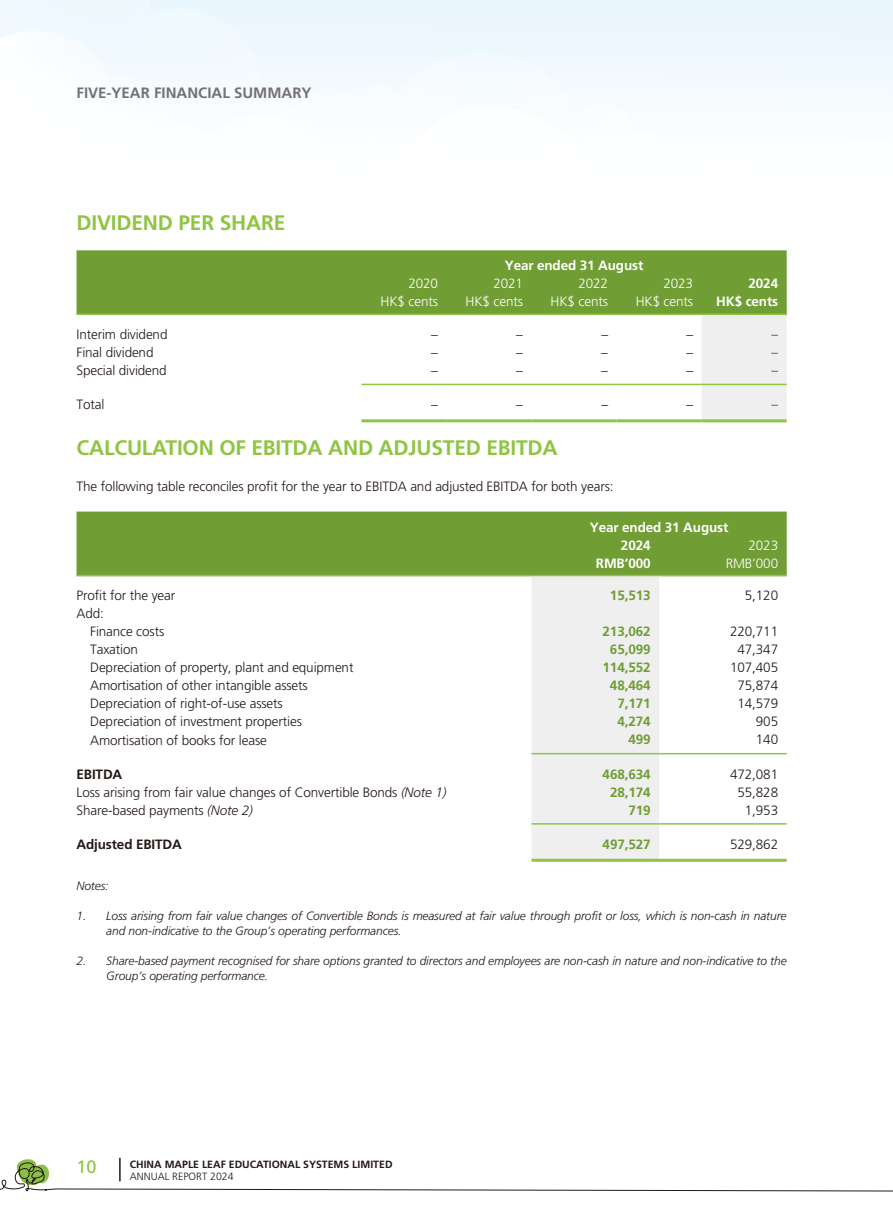
<style>
.page{position:relative;width:893px;height:1212px;background:#fff}
.page>*{position:absolute;margin:0;border:0;box-sizing:border-box;transform-origin:0 0}
.t1{font:700 21px "Frutiger LT Std";letter-spacing:-.01em;color:#8fc543}
.t2{font:18px "Frutiger LT Std";color:#8fc543}
.t3{font:700 15px "Frutiger LT Std";color:#727272}
.t4{font:300 13.5px/18px "Frutiger LT Std";letter-spacing:-.01em;color:#231916}
.t5{font:700 13.5px "Frutiger LT Std";letter-spacing:-.01em;color:#709d34}
.t6{font:300 13.5px "Frutiger LT Std";letter-spacing:-.01em;color:#fff}
.t7{font:700 13.5px/18px "Frutiger LT Std";letter-spacing:-.01em;color:#fff}
.t8{font:700 13.5px "Frutiger LT Std";letter-spacing:-.01em;color:#231916}
.t9{font:italic 300 12px/15px "Frutiger LT Std";letter-spacing:-.01em;color:#231916}
.t10{font:700 10.5px "Frutiger LT Std";color:#231916}
.t11{font:300 10.5px "Frutiger LT Std";color:#231916}
.s1{font-style:italic}
</style>
<div class="page">
<svg style="left:0;top:1157px;width:893px;height:35px"></svg>
<hr style="left:119px;top:1158px;width:2px;height:23px;background:#231916">
<div style="left:77px;top:250px;width:710px;height:63px;background:#709d34"></div>
<div style="left:702px;top:315px;width:85px;height:104px;background:#efeff0"></div>
<hr style="left:77px;top:313px;width:284px;height:2px;background:#8fc543">
<hr style="left:361px;top:313px;width:85px;height:2px;background:#8fc543">
<hr style="left:446px;top:313px;width:85px;height:2px;background:#8fc543">
<hr style="left:531px;top:313px;width:86px;height:2px;background:#8fc543">
<hr style="left:617px;top:313px;width:85px;height:2px;background:#8fc543">
<hr style="left:702px;top:313px;width:85px;height:2px;background:#8fc543">
<hr style="left:361px;top:384px;width:85px;height:1px;background:#8fc543">
<hr style="left:446px;top:384px;width:85px;height:1px;background:#8fc543">
<hr style="left:531px;top:384px;width:86px;height:1px;background:#8fc543">
<hr style="left:617px;top:384px;width:85px;height:1px;background:#8fc543">
<hr style="left:702px;top:384px;width:85px;height:1px;background:#8fc543">
<hr style="left:361px;top:419px;width:85px;height:3px;background:#8fc543">
<hr style="left:446px;top:419px;width:85px;height:3px;background:#8fc543">
<hr style="left:531px;top:419px;width:86px;height:3px;background:#8fc543">
<hr style="left:617px;top:419px;width:85px;height:3px;background:#8fc543">
<hr style="left:702px;top:419px;width:85px;height:3px;background:#8fc543">
<div style="left:77px;top:511px;width:710px;height:64px;background:#709d34"></div>
<div style="left:531px;top:576px;width:128px;height:283px;background:#efeff0"></div>
<hr style="left:77px;top:575px;width:454px;height:1px;background:#8fc543">
<hr style="left:531px;top:575px;width:128px;height:1px;background:#8fc543">
<hr style="left:659px;top:575px;width:128px;height:1px;background:#8fc543">
<hr style="left:531px;top:753px;width:128px;height:1px;background:#8fc543">
<hr style="left:659px;top:753px;width:128px;height:1px;background:#8fc543">
<hr style="left:531px;top:823px;width:128px;height:1px;background:#8fc543">
<hr style="left:659px;top:823px;width:128px;height:1px;background:#8fc543">
<hr style="left:531px;top:859px;width:128px;height:3px;background:#8fc543">
<hr style="left:659px;top:859px;width:128px;height:3px;background:#8fc543">
<p class="t3" style="left:77px;top:83px;width:237px">FIVE-YEAR FINANCIAL SUMMARY</p>
<h1 class="t1" style="left:77px;top:210px;width:210px">DIVIDEND PER SHARE</h1>
<p class="t7" style="left:505px;top:257px;width:140px">Year ended 31 August</p>
<p class="t6" style="left:408px;top:276px;width:31px">2020</p>
<p class="t6" style="left:493px;top:276px;width:31px">2021</p>
<p class="t6" style="left:578px;top:276px;width:31px">2022</p>
<p class="t6" style="left:663px;top:276px;width:31px">2023</p>
<p class="t7" style="left:748px;top:275px;width:31px">2024</p>
<p class="t6" style="left:381px;top:294px;width:59px">HK$ cents</p>
<p class="t6" style="left:466px;top:294px;width:59px">HK$ cents</p>
<p class="t6" style="left:551px;top:294px;width:59px">HK$ cents</p>
<p class="t6" style="left:636px;top:294px;width:59px">HK$ cents</p>
<p class="t7" style="left:716px;top:293px;width:63px">HK$ cents</p>
<p class="t4" style="left:77px;top:326px;width:92px">Interim dividend</p>
<p class="t4" style="left:431px;top:326px;width:8px">–</p>
<p class="t4" style="left:516px;top:326px;width:8px">–</p>
<p class="t4" style="left:601px;top:326px;width:8px">–</p>
<p class="t4" style="left:686px;top:326px;width:8px">–</p>
<p class="t5" style="left:771px;top:327px;width:8px">–</p>
<p class="t4" style="left:77px;top:344px;width:79px">Final dividend</p>
<p class="t4" style="left:431px;top:344px;width:8px">–</p>
<p class="t4" style="left:516px;top:344px;width:8px">–</p>
<p class="t4" style="left:601px;top:344px;width:8px">–</p>
<p class="t4" style="left:686px;top:344px;width:8px">–</p>
<p class="t5" style="left:771px;top:345px;width:8px">–</p>
<p class="t4" style="left:77px;top:362px;width:92px">Special dividend</p>
<p class="t4" style="left:431px;top:362px;width:8px">–</p>
<p class="t4" style="left:516px;top:362px;width:8px">–</p>
<p class="t4" style="left:601px;top:362px;width:8px">–</p>
<p class="t4" style="left:686px;top:362px;width:8px">–</p>
<p class="t5" style="left:771px;top:363px;width:8px">–</p>
<p class="t4" style="left:77px;top:396px;width:29px">Total</p>
<p class="t4" style="left:431px;top:396px;width:8px">–</p>
<p class="t4" style="left:516px;top:396px;width:8px">–</p>
<p class="t4" style="left:601px;top:396px;width:8px">–</p>
<p class="t4" style="left:686px;top:396px;width:8px">–</p>
<p class="t5" style="left:771px;top:397px;width:8px">–</p>
<h1 class="t1" style="left:77px;top:436px;width:483px">CALCULATION OF EBITDA AND ADJUSTED EBITDA</h1>
<p class="t4" style="left:77px;top:478px;width:539px">The following table reconciles profit for the year to EBITDA and adjusted EBITDA for both years:</p>
<p class="t7" style="left:621px;top:518px;width:109px;text-indent:-31px">Year ended 31 August<br>2024</p>
<p class="t6" style="left:748px;top:537px;width:31px">2023</p>
<p class="t7" style="left:596px;top:554px;width:56px">RMB’000</p>
<p class="t6" style="left:726px;top:555px;width:54px">RMB’000</p>
<p class="t4" style="left:77px;top:587px;width:100px">Profit for the year</p>
<p class="t5" style="left:610px;top:588px;width:42px">15,513</p>
<p class="t4" style="left:745px;top:587px;width:35px">5,120</p>
<p class="t4" style="left:90px;top:605px;width:76px;text-indent:-14px">Add:<br>Finance costs</p>
<p class="t5" style="left:603px;top:624px;width:49px">213,062</p>
<p class="t4" style="left:730px;top:623px;width:49px">220,711</p>
<p class="t4" style="left:90px;top:641px;width:49px">Taxation</p>
<p class="t5" style="left:610px;top:642px;width:42px">65,099</p>
<p class="t4" style="left:738px;top:641px;width:42px">47,347</p>
<p class="t4" style="left:90px;top:659px;width:265px">Depreciation of property, plant and equipment</p>
<p class="t5" style="left:603px;top:660px;width:49px">114,552</p>
<p class="t4" style="left:730px;top:659px;width:49px">107,405</p>
<p class="t4" style="left:90px;top:677px;width:219px">Amortisation of other intangible assets</p>
<p class="t5" style="left:610px;top:678px;width:42px">48,464</p>
<p class="t4" style="left:738px;top:677px;width:42px">75,874</p>
<p class="t4" style="left:90px;top:695px;width:194px">Depreciation of right-of-use assets</p>
<p class="t5" style="left:617px;top:696px;width:35px">7,171</p>
<p class="t4" style="left:738px;top:695px;width:42px">14,579</p>
<p class="t4" style="left:90px;top:713px;width:213px">Depreciation of investment properties</p>
<p class="t5" style="left:617px;top:714px;width:35px">4,274</p>
<p class="t4" style="left:756px;top:713px;width:24px">905</p>
<p class="t4" style="left:90px;top:731px;width:178px">Amortisation of books for lease</p>
<p class="t5" style="left:628px;top:732px;width:24px">499</p>
<p class="t4" style="left:756px;top:731px;width:24px">140</p>
<p class="t8" style="left:77px;top:766px;width:47px">EBITDA</p>
<p class="t5" style="left:603px;top:766px;width:49px">468,634</p>
<p class="t4" style="left:730px;top:765px;width:49px">472,081</p>
<p class="t4" style="left:77px;top:783px;width:372px">Loss arising from fair value changes of Convertible Bonds <span class="s1">(Note 1)</span></p>
<p class="t5" style="left:610px;top:784px;width:42px">28,174</p>
<p class="t4" style="left:738px;top:783px;width:42px">55,828</p>
<p class="t4" style="left:77px;top:801px;width:178px">Share-based payments <span class="s1">(Note 2)</span></p>
<p class="t5" style="left:628px;top:802px;width:24px">719</p>
<p class="t4" style="left:745px;top:801px;width:35px">1,953</p>
<p class="t8" style="left:77px;top:836px;width:107px">Adjusted EBITDA</p>
<p class="t5" style="left:603px;top:836px;width:49px">497,527</p>
<p class="t4" style="left:730px;top:835px;width:49px">529,862</p>
<p class="t9" style="left:77px;top:879px;width:34px">Notes:</p>
<p class="t9" style="left:106px;top:909px;width:682px;text-indent:-30px">1. Loss arising from fair value changes of Convertible Bonds is measured at fair value through profit or loss, which is non-cash in nature and non-indicative to the Group’s operating performances.</p>
<p class="t9" style="left:106px;top:954px;width:682px;text-indent:-30px">2. Share-based payment recognised for share options granted to directors and employees are non-cash in nature and non-indicative to the<br>Group’s operating performance.</p>
<h2 class="t2" style="left:77px;top:1156px;width:22px">10</h2>
<p class="t10" style="left:130px;top:1158px;width:264px">CHINA MAPLE LEAF EDUCATIONAL SYSTEMS LIMITED</p>
<p class="t11" style="left:130px;top:1170px;width:105px">ANNUAL REPORT 2024</p>
</div>
